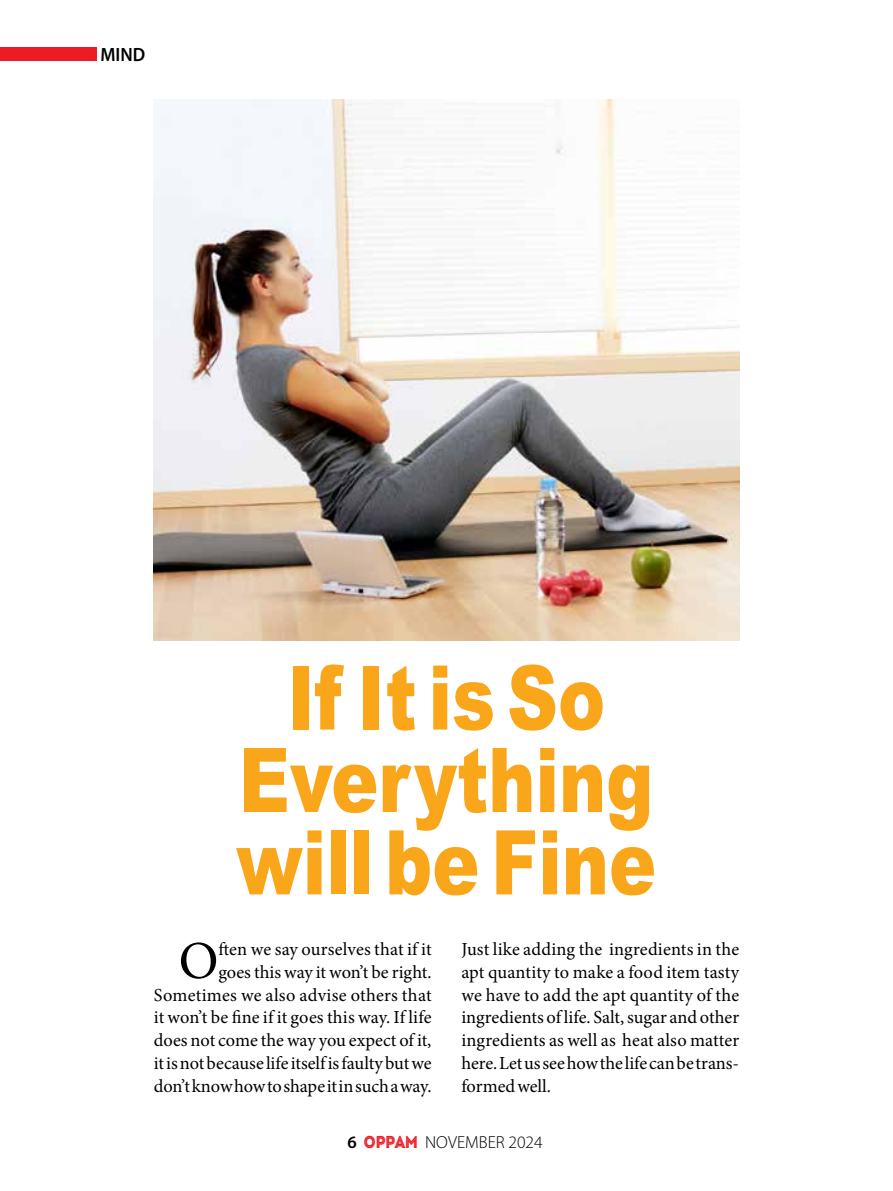
<style>
.page{position:relative;width:893px;height:1191px;background:#fff}
.page>*{position:absolute;margin:0;border:0;box-sizing:border-box;transform-origin:0 0}
.t1{font:900 89.42px/82.4px "Arial";color:#faa61a;text-align:center;scale:.79 1}
.t2{font:53.38px "Minion Pro";color:#000}
.t3{font:600 19.25px "Myriad Pro";color:#000;scale:.95 1}
.t4{font:18.38px/22.8px "Minion Pro";color:#000;text-align:right}
.t5{font:300 17.5px "Myriad Pro";color:#000}
.s1{font-weight:600}
.s2{font-family:"Intro Demo Black Inline CAPS";font-weight:400;font-size:17.15px;color:#ed1c24}
</style>
<div class="page">
<div style="left:0;top:47px;width:97px;height:14px;background:#ed1c24"></div>
<img style="left:154px;top:99px;width:585px;height:542px">
<p class="t3" style="left:100px;top:42px;width:49px">MIND</p>
<h1 class="t1" style="left:236px;top:653px;width:533px">If It is So<br>Everything will be Fine</h1>
<p class="t4" style="left:154px;top:938px;width:279px">ften we say ourselves that if it<br>goes this way it won’t be right.<br>Sometimes we also advise others that it won’t be fine if it goes this way. If life does not come the way you expect of it, it is not because life itself is faulty but we don’t know how to shape it in such a way.</p>
<p class="t4" style="left:461px;top:938px;width:279px;text-align:justify">Just like adding the ingredients in the apt quantity to make a food item tasty we have to add the apt quantity of the ingredients of life. Salt, sugar and other ingredients as well as heat also matter here. Let us see how the life can be trans&shy;formed well.</p>
<h2 class="t2" style="left:179px;top:925px;width:41px">O</h2>
<p class="t5" style="left:347px;top:1131px;width:197px"><span class="s1">6</span> <span class="s2">OPPAM</span> NOVEMBER 2024</p>
</div>
